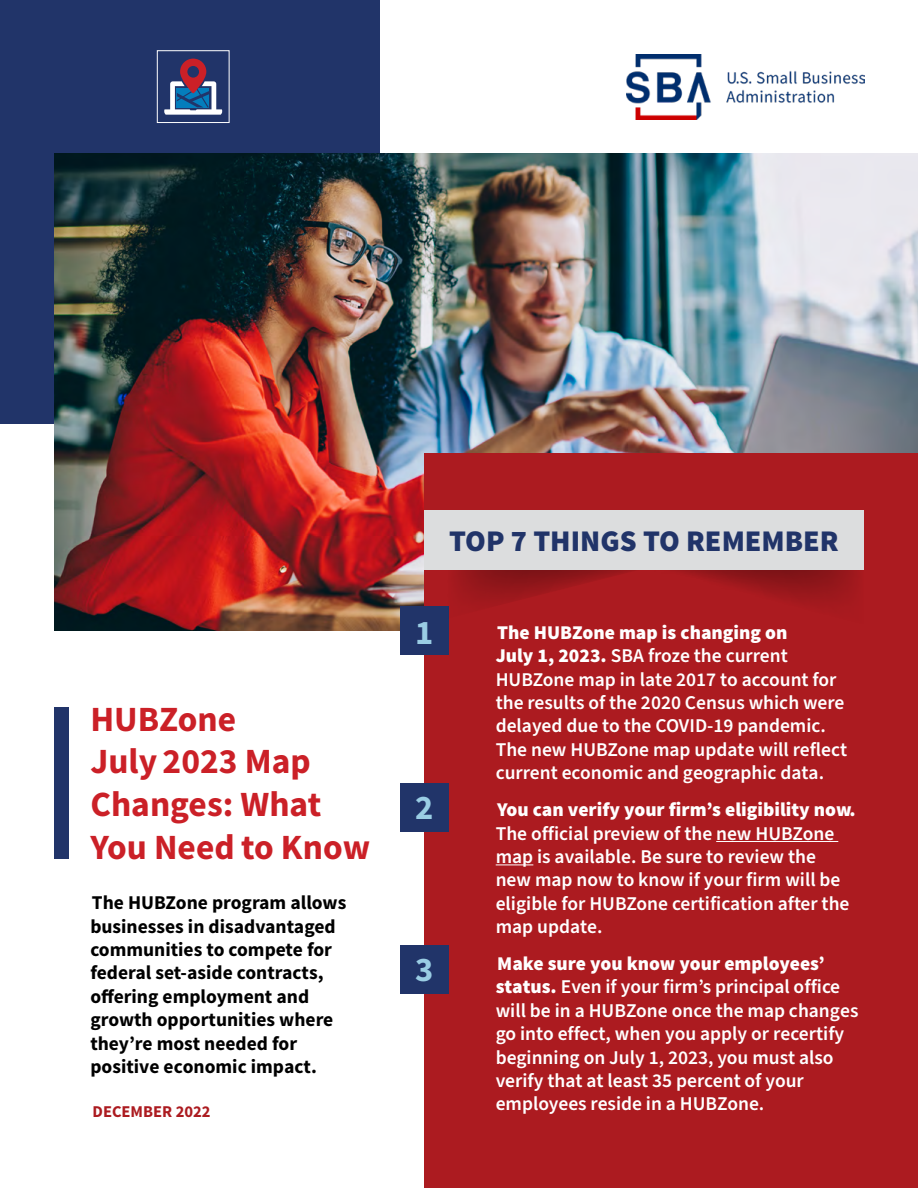
<style>
.page{position:relative;width:918px;height:1188px;background:#fff}
.page>*{position:absolute;margin:0;border:0;box-sizing:border-box;transform-origin:0 0}
.t1{font:35.55px/42.6px "Source Sans Variable";color:#cb2027}
.t2{font:700 34.5px "Source Sans Pro";color:#9acde4}
.t3{font:900 30px "Source Sans Pro";color:#213469}
.t4{font:600 19.5px/23.4px "Source Sans Pro";color:#fff}
.t5{font:700 19.5px/23.4px "Source Sans Pro";color:#000}
.t6{font:700 16.5px "Source Sans Pro";color:#ac1b20}
.s1{font-weight:900}
</style>
<div class="page">
<div style="left:0;top:0;width:379px;height:423px;background:#213469"></div>
<svg style="left:164px;top:59px;width:58px;height:56px"></svg>
<div style="left:157px;top:50px;width:73px;height:73px;border:1px solid #fff"></div>
<img style="left:626px;top:54px;width:238px;height:65px">
<div style="left:54px;top:707px;width:15px;height:152px;background:#213469"></div>
<img style="left:54px;top:153px;width:864px;height:478px">
<div style="left:424px;top:454px;width:494px;height:734px;background:#ac1b20"></div>
<div style="left:400px;top:607px;width:48px;height:48px;background:#213469"></div>
<div style="left:400px;top:783px;width:48px;height:48px;background:#213469"></div>
<div style="left:400px;top:945px;width:48px;height:48px;background:#213469"></div>
<img style="left:447px;top:570px;width:188px;height:48px">
<div style="left:424px;top:510px;width:440px;height:60px;background:#dcddde"></div>
<hr style="left:716px;top:841px;width:122px;height:1px;background:#fff">
<hr style="left:496px;top:864px;width:37px;height:1px;background:#fff">
<h1 class="t1" style="left:90px;top:698px;width:281px">HUBZone<br>July 2023 Map<br>Changes: What<br>You Need to Know</h1>
<p class="t5" style="left:90px;top:892px;width:258px">The HUBZone program allows businesses in disadvantaged communities to compete for federal set-aside contracts, offering employment and growth opportunities where they’re most needed for positive economic impact.</p>
<p class="t6" style="left:93px;top:1101px;width:120px">DECEMBER 2022</p>
<h2 class="t3" style="left:449px;top:522px;width:391px">TOP 7 THINGS TO REMEMBER</h2>
<p class="t2" style="left:415px;top:610px;width:20px">1</p>
<p class="t4" style="left:496px;top:621px;width:353px"><span class="s1">The HUBZone map is changing on<br>July 1, 2023.</span> SBA froze the current HUBZone map in late 2017 to account for the results of the 2020 Census which were delayed due to the COVID-19 pandemic.<br>The new HUBZone map update will reflect current economic and geographic data.</p>
<p class="t2" style="left:415px;top:785px;width:20px">2</p>
<p class="t4" style="left:496px;top:799px;width:362px"><span class="s1">You can verify your firm’s eligibility now.<br></span>The official preview of the new HUBZone map is available. Be sure to review the new map now to know if your firm will be eligible for HUBZone certification after the map update.</p>
<p class="t2" style="left:415px;top:947px;width:20px">3</p>
<p class="t4" style="left:496px;top:953px;width:364px"><span class="s1">Make sure you know your employees’ status.</span> Even if your firmʼs principal office will be in a HUBZone once the map changes go into effect, when you apply or recertify beginning on July 1, 2023, you must also verify that at least 35 percent of your employees reside in a HUBZone.</p>
</div>
